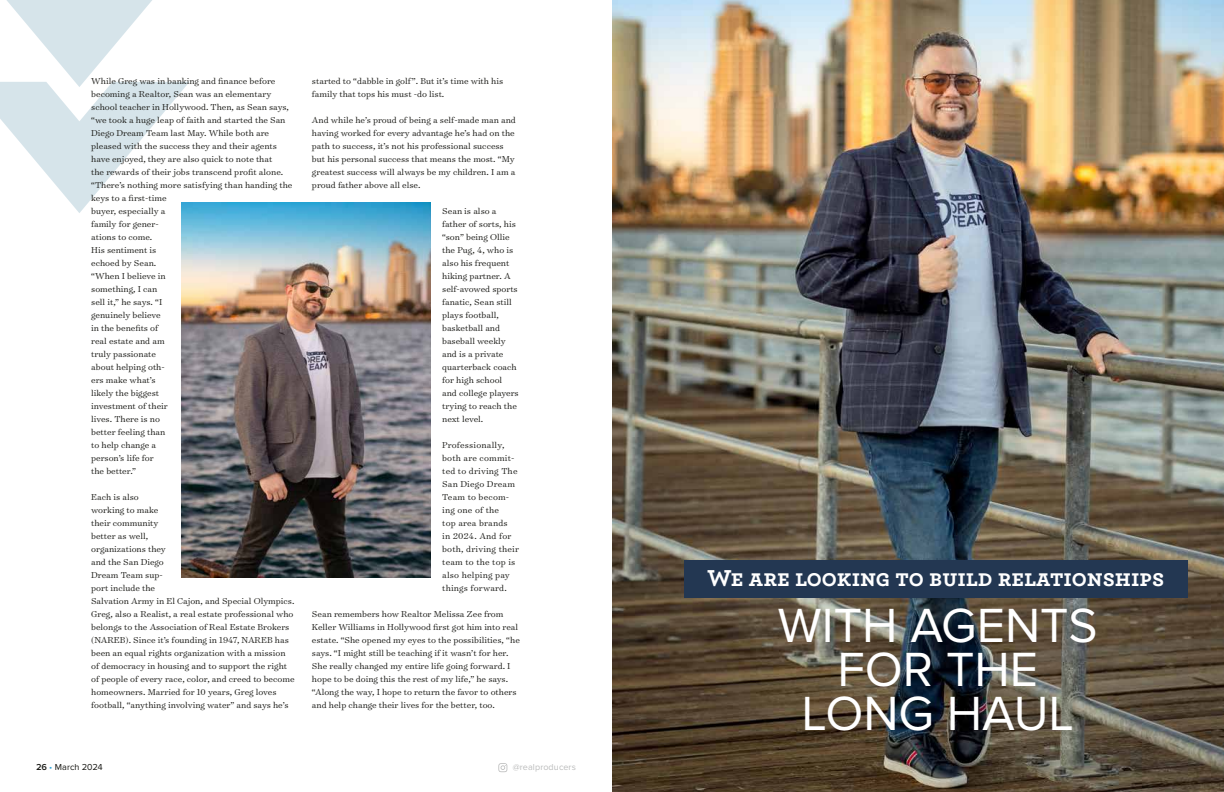
<style>
.page{position:relative;width:1224px;height:792px;background:#fff}
.page>*{position:absolute;margin:0;border:0;box-sizing:border-box;transform-origin:0 0}
.t1{font:49.7px/43.9px "Proxima Nova";color:#fff;text-align:center}
.t2{font:700 24.2px "Archer Pro";color:#fff}
.t3{font:300 9.8px/13px "Surveyor Text";color:#171713}
.t4{font:300 9.8px/13px "Surveyor Text";letter-spacing:.02em;color:#171713}
.t5{font:9px "Proxima Nova";letter-spacing:.01em;color:#bbbcbc}
.t6{font:9px "Proxima Nova";letter-spacing:.005em;color:#171713}
.s1{font-weight:600}
.s2{color:#31a5d9}
</style>
<div class="page">
<svg style="left:498px;top:763px;width:9px;height:9px"></svg>
<svg style="left:0;top:0;width:190px;height:213px"></svg>
<img style="left:181px;top:203px;width:250px;height:374px">
<img style="left:612px;top:0;width:612px;height:792px">
<div style="left:684px;top:560px;width:503px;height:37px;background:#233752"></div>
<p class="t3" style="left:91px;top:74px;width:203px">While Greg was in banking and finance before becoming a Realtor, Sean was an elementary school teacher in Hollywood. Then, as Sean says, “we took a huge leap of faith and started the San<br>Diego Dream Team last May. While both are pleased with the success they and their agents have enjoyed, they are also quick to note that<br>the rewards of their jobs transcend profit alone. “There’s nothing more satisfying than handing the keys to a first-time<br>buyer, especially a<br>family for gener-<br>ations to come.<br>His sentiment is<br>echoed by Sean.<br>“When I believe in<br>something, I can<br>sell it,” he says. “I<br>genuinely believe<br>in the benefits of<br>real estate and am<br>truly passionate<br>about helping oth-<br>ers make what’s<br>likely the biggest<br>investment of their<br>lives. There is no<br>better feeling than<br>to help change a<br>person’s life for<br>the better.”</p>
<p class="t3" style="left:91px;top:490px;width:205px">Each is also<br>working to make<br>their community<br>better as well,<br>organizations they<br>and the San Diego<br>Dream Team sup-<br>port include the<br>Salvation Army in El Cajon, and Special Olympics.<br>Greg, also a Realist, a real estate professional who belongs to the Association of Real Estate Brokers (NAREB). Since it’s founding in 1947, NAREB has been an equal rights organization with a mission of democracy in housing and to support the right of people of every race, color, and creed to become homeowners. Married for 10 years, Greg loves football, “anything involving water” and says he’s</p>
<p class="t3" style="left:312px;top:74px;width:193px">started to “dabble in golf”. But it’s time with his family that tops his must -do list.</p>
<p class="t3" style="left:312px;top:113px;width:205px">And while he’s proud of being a self-made man and having worked for every advantage he’s had on the path to success, it’s not his professional success but his personal success that means the most. “My greatest success will always be my children. I am a proud father above all else.</p>
<p class="t3" style="left:442px;top:204px;width:78px">Sean is also a father of sorts, his “son” being Ollie the Pug, 4, who is also his frequent hiking partner. A self-avowed sports fanatic, Sean still plays football, basketball and baseball weekly and is a private quarterback coach for high school and college players trying to reach the next level.</p>
<p class="t4" style="left:442px;top:438px;width:78px">Professionally, both are commit&shy;ted to driving The<br>San Diego Dream<br>Team to becom&shy;ing one of the<br>top area brands<br>in 2024. And for both, driving their team to the top is also helping pay things forward.</p>
<p class="t3" style="left:312px;top:607px;width:209px">Sean remembers how Realtor Melissa Zee from Keller Williams in Hollywood first got him into real estate. “She opened my eyes to the possibilities, “he says. “I might still be teaching if it wasn’t for her.<br>She really changed my entire life going forward. I hope to be doing this the rest of my life,” he says. “Along the way, I hope to return the favor to others and help change their lives for the better, too.</p>
<p class="t6" style="left:36px;top:762px;width:68px"><span class="s1">26</span> <span class="s2">•</span> March 2024</p>
<p class="t5" style="left:513px;top:762px;width:65px">@realproducers</p>
<h2 class="t2" style="left:707px;top:559px;width:459px">We are looking to build relationships</h2>
<h1 class="t1" style="left:778px;top:605px;width:321px">WITH AGENTS<br>FOR THE<br>LONG HAUL</h1>
</div>
